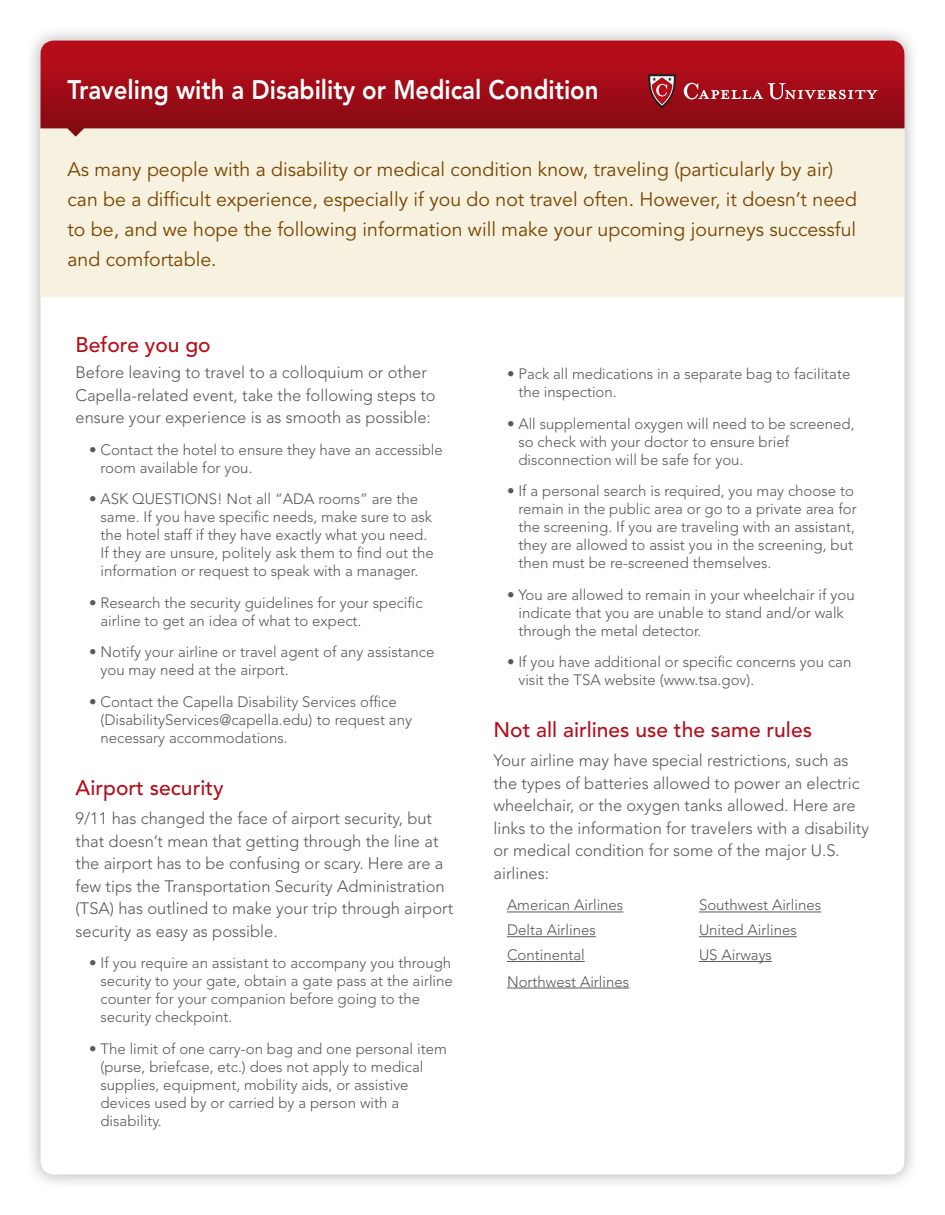
<style>
.page{position:relative;width:945px;height:1215px;background:#fff}
.page>*{position:absolute;margin:0;border:0;box-sizing:border-box;transform-origin:0 0}
.t1{font:800 26.7px "Avenir LT Std";color:#fff;scale:.9 1}
.t2{font:500 21px "Avenir LT Std";color:#b50e1a}
.t3{font:19.5px/30px "Avenir LT Std";color:#794400}
.t4{font:300 16.5px/22.5px "Avenir LT Std";color:#57585a}
.t5{font:300 15px/18px "Avenir LT Std";color:#57585a}
</style>
<div class="page">
<div style="left:25px;top:24px;width:894px;height:1165px;background:#231f20;opacity:.35"></div>
<div style="left:40px;top:40px;width:864px;height:1134px;background:#fff;border-radius:14px"></div>
<div style="left:40px;top:127px;width:864px;height:170px;background:#f7f1df"></div>
<svg style="left:40px;top:41px;width:864px;height:96px;background:#aa2129"></svg>
<hr style="left:507px;top:912px;width:116px;height:1px;background:#57585a">
<hr style="left:699px;top:912px;width:122px;height:1px;background:#57585a">
<hr style="left:507px;top:936px;width:89px;height:1px;background:#57585a">
<hr style="left:699px;top:936px;width:98px;height:1px;background:#57585a">
<hr style="left:507px;top:961px;width:78px;height:1px;background:#57585a">
<hr style="left:699px;top:961px;width:73px;height:1px;background:#57585a">
<hr style="left:507px;top:988px;width:122px;height:1px;background:#57585a">
<svg style="left:648px;top:74px;width:28px;height:34px"></svg>
<svg style="left:684px;top:83px;width:194px;height:16px;background:#b44049"></svg>
<h1 class="t1" style="left:68px;top:74px;width:592px">Traveling with a Disability or Medical Condition</h1>
<p class="t3" style="left:68px;top:154px;width:791px">As many people with a disability or medical condition know, traveling (particularly by air) can be a difficult experience, especially if you do not travel often. However, it doesn’t need to be, and we hope the following information will make your upcoming journeys successful and comfortable.</p>
<h2 class="t2" style="left:76px;top:332px;width:137px">Before you go</h2>
<p class="t4" style="left:76px;top:362px;width:362px">Before leaving to travel to a colloquium or other<br>Capella-related event, take the following steps to ensure your experience is as smooth as possible:</p>
<p class="t5" style="left:100px;top:441px;width:344px;text-indent:-11px">• Contact the hotel to ensure they have an accessible room available for you.</p>
<p class="t5" style="left:100px;top:490px;width:335px;text-indent:-11px">• ASK QUESTIONS! Not all “ADA rooms” are the same. If you have specific needs, make sure to ask the hotel staff if they have exactly what you need.<br>If they are unsure, politely ask them to find out the information or request to speak with a manager.</p>
<p class="t5" style="left:100px;top:594px;width:324px;text-indent:-11px">• Research the security guidelines for your specific airline to get an idea of what to expect.</p>
<p class="t5" style="left:100px;top:643px;width:336px;text-indent:-11px">• Notify your airline or travel agent of any assistance you may need at the airport.</p>
<p class="t5" style="left:100px;top:693px;width:313px;text-indent:-11px">• Contact the Capella Disability Services office (DisabilityServices@capella.edu) to request any necessary accommodations.</p>
<h2 class="t2" style="left:76px;top:776px;width:150px">Airport security</h2>
<p class="t4" style="left:76px;top:807px;width:379px">9/11 has changed the face of airport security, but that doesn’t mean that getting through the line at the airport has to be confusing or scary. Here are a few tips the Transportation Security Administration (TSA) has outlined to make your trip through airport security as easy as possible.</p>
<p class="t5" style="left:100px;top:954px;width:354px;text-indent:-11px">• If you require an assistant to accompany you through security to your gate, obtain a gate pass at the airline counter for your companion before going to the security checkpoint.</p>
<p class="t5" style="left:100px;top:1040px;width:348px;text-indent:-11px">• The limit of one carry-on bag and one personal item (purse, briefcase, etc.) does not apply to medical supplies, equipment, mobility aids, or assistive devices used by or carried by a person with a disability.</p>
<p class="t5" style="left:518px;top:365px;width:334px;text-indent:-11px">• Pack all medications in a separate bag to facilitate the inspection.</p>
<p class="t5" style="left:518px;top:414px;width:338px;text-indent:-11px">• All supplemental oxygen will need to be screened, so check with your doctor to ensure brief disconnection will be safe for you.</p>
<p class="t5" style="left:518px;top:482px;width:340px;text-indent:-11px">• If a personal search is required, you may choose to remain in the public area or go to a private area for the screening. If you are traveling with an assistant, they are allowed to assist you in the screening, but then must be re-screened themselves.</p>
<p class="t5" style="left:518px;top:585px;width:338px;text-indent:-11px">• You are allowed to remain in your wheelchair if you indicate that you are unable to stand and/or walk through the metal detector.</p>
<p class="t5" style="left:518px;top:653px;width:334px;text-indent:-11px">• If you have additional or specific concerns you can visit the TSA website (www.tsa.gov).</p>
<h2 class="t2" style="left:494px;top:718px;width:320px">Not all airlines use the same rules</h2>
<p class="t4" style="left:494px;top:750px;width:377px">Your airline may have special restrictions, such as the types of batteries allowed to power an electric wheelchair, or the oxygen tanks allowed. Here are links to the information for travelers with a disability or medical condition for some of the major U.S. airlines:</p>
<p class="t5" style="left:507px;top:896px;width:118px">American Airlines</p>
<p class="t5" style="left:699px;top:896px;width:124px">Southwest Airlines</p>
<p class="t5" style="left:507px;top:921px;width:90px">Delta Airlines</p>
<p class="t5" style="left:699px;top:921px;width:99px">United Airlines</p>
<p class="t5" style="left:507px;top:946px;width:79px">Continental</p>
<p class="t5" style="left:699px;top:946px;width:75px">US Airways</p>
<p class="t5" style="left:507px;top:972px;width:124px">Northwest Airlines</p>
</div>
